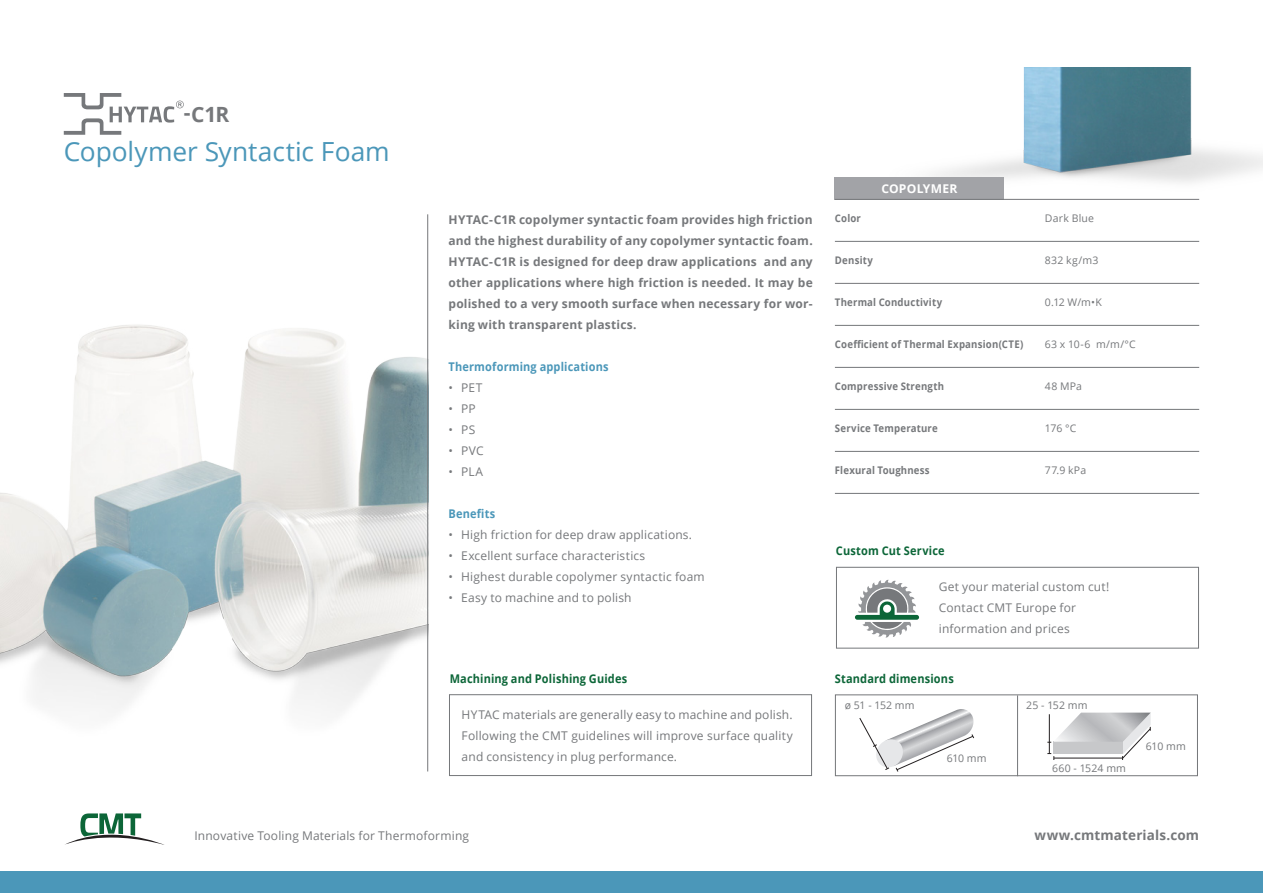
<style>
.page{position:relative;width:1263px;height:893px;background:#fff}
.page>*{position:absolute;margin:0;border:0;box-sizing:border-box;transform-origin:0 0}
.t1{font:26.4px "Open Sans";letter-spacing:-.005em;color:#4b97b9}
.t2{font:700 21px "Open Sans";color:#76787b}
.t3{font:700 13.5px "Open Sans";letter-spacing:.01em;color:#76787b}
.t4{font:700 12.15px "Open Sans";letter-spacing:.02em;color:#fff}
.t5{font:12px/21px "Open Sans";letter-spacing:.015em;color:#76787b;text-align:justify}
.t6{font:700 12px/21px "Open Sans";letter-spacing:.015em;color:#76787b;text-align:justify}
.t7{font:700 12px "Open Sans";letter-spacing:.015em;color:#0c6638;scale:.92 1}
.t8{font:700 12px "Open Sans";letter-spacing:.015em;color:#4b97b9;scale:.92 1}
.t9{font:700 10.5px "Open Sans";letter-spacing:.02em;color:#76787b;scale:.92 1}
.t10{font:10.5px "Open Sans";letter-spacing:.02em;color:#76787b}
</style>
<div class="page">
<img style="left:0;top:325px;width:428px;height:547px">
<img style="left:934px;top:67px;width:329px;height:133px">
<div style="left:835px;top:177px;width:169px;height:23px;background:#a2a3a7"></div>
<div style="left:0;top:872px;width:1263px;height:21px;background:#4b97b9"></div>
<svg style="left:64px;top:813px;width:101px;height:32px"></svg>
<svg style="left:64px;top:93px;width:120px;height:42px"></svg>
<hr style="left:835px;top:199px;width:364px;height:1px;background:#76787b">
<hr style="left:835px;top:241px;width:364px;height:1px;background:#76787b">
<hr style="left:835px;top:283px;width:364px;height:1px;background:#76787b">
<hr style="left:835px;top:325px;width:364px;height:1px;background:#76787b">
<hr style="left:835px;top:367px;width:364px;height:1px;background:#76787b">
<hr style="left:835px;top:409px;width:364px;height:1px;background:#76787b">
<hr style="left:835px;top:451px;width:364px;height:1px;background:#76787b">
<hr style="left:835px;top:493px;width:364px;height:1px;background:#76787b">
<div style="left:449px;top:694px;width:363px;height:82px;border:1px solid #76787b"></div>
<hr style="left:427px;top:214px;width:1px;height:557px;background:#76787b">
<div style="left:835px;top:694px;width:363px;height:82px;border:1px solid #76787b"></div>
<svg style="left:859px;top:709px;width:116px;height:63px"></svg>
<svg style="left:1047px;top:713px;width:104px;height:47px"></svg>
<div style="left:836px;top:567px;width:363px;height:82px;border:1px solid #76787b"></div>
<svg style="left:855px;top:580px;width:64px;height:58px"></svg>
<hr style="left:1017px;top:695px;width:1px;height:81px;background:#76787b">
<p class="t2" style="left:184px;top:99px;width:47px">-C1R</p>
<p class="t1" style="left:64px;top:133px;width:327px">Copolymer Syntactic Foam</p>
<p class="t6" style="left:448px;top:208px;width:366px">HYTAC-C1R copolymer syntactic foam provides high friction and the highest durability of any copolymer syntactic foam.<br>HYTAC-C1R is designed for deep draw applications and any other applications where high friction is needed. It may be polished to a very smooth surface when necessary for wor&shy;king with transparent plastics.</p>
<p class="t8" style="left:448px;top:358px;width:176px">Thermoforming applications</p>
<p class="t5" style="left:448px;top:376px;width:35px">• PET</p>
<p class="t5" style="left:448px;top:397px;width:29px">• PP</p>
<p class="t5" style="left:448px;top:418px;width:28px">• PS</p>
<p class="t5" style="left:448px;top:439px;width:37px">• PVC</p>
<p class="t5" style="left:448px;top:460px;width:36px">• PLA</p>
<p class="t8" style="left:448px;top:505px;width:52px">Benefits</p>
<p class="t5" style="left:448px;top:523px;width:245px">• High friction for deep draw applications.</p>
<p class="t5" style="left:448px;top:544px;width:198px">• Excellent surface characteristics</p>
<p class="t5" style="left:448px;top:565px;width:258px">• Highest durable copolymer syntactic foam</p>
<p class="t5" style="left:448px;top:586px;width:185px">• Easy to machine and to polish</p>
<p class="t7" style="left:450px;top:670px;width:195px">Machining and Polishing Guides</p>
<p class="t5" style="left:462px;top:703px;width:333px">HYTAC materials are generally easy to machine and polish.<br>Following the CMT guidelines will improve surface quality and consistency in plug performance.</p>
<p class="t4" style="left:881px;top:180px;width:78px">COPOLYMER</p>
<p class="t9" style="left:835px;top:211px;width:30px">Color</p>
<p class="t10" style="left:1045px;top:211px;width:51px">Dark Blue</p>
<p class="t9" style="left:835px;top:253px;width:43px">Density</p>
<p class="t10" style="left:1045px;top:253px;width:55px">832 kg/m3</p>
<p class="t9" style="left:835px;top:295px;width:118px">Thermal Conductivity</p>
<p class="t10" style="left:1045px;top:295px;width:58px">0.12 W/m•K</p>
<p class="t9" style="left:835px;top:337px;width:206px">Coefficient of Thermal Expansion(CTE)</p>
<p class="t10" style="left:1045px;top:337px;width:92px">63 x 10-6 m/m/°C</p>
<p class="t9" style="left:835px;top:379px;width:120px">Compressive Strength</p>
<p class="t10" style="left:1045px;top:379px;width:39px">48 MPa</p>
<p class="t9" style="left:835px;top:421px;width:113px">Service Temperature</p>
<p class="t10" style="left:1045px;top:421px;width:33px">176 °C</p>
<p class="t9" style="left:835px;top:463px;width:105px">Flexural Toughness</p>
<p class="t10" style="left:1045px;top:463px;width:43px">77.9 kPa</p>
<p class="t7" style="left:836px;top:543px;width:120px">Custom Cut Service</p>
<p class="t5" style="left:939px;top:576px;width:172px">Get your material custom cut!</p>
<p class="t5" style="left:939px;top:597px;width:139px">Contact CMT Europe for</p>
<p class="t5" style="left:939px;top:618px;width:132px">information and prices</p>
<p class="t7" style="left:835px;top:670px;width:131px">Standard dimensions</p>
<p class="t10" style="left:845px;top:698px;width:71px">ø 51 - 152 mm</p>
<p class="t10" style="left:947px;top:751px;width:41px">610 mm</p>
<p class="t10" style="left:1026px;top:698px;width:63px">25 - 152 mm</p>
<p class="t10" style="left:1052px;top:761px;width:75px">660 - 1524 mm</p>
<p class="t10" style="left:1146px;top:738px;width:41px">610 mm</p>
<p class="t5" style="left:194px;top:824px;width:276px">Innovative Tooling Materials for Thermoforming</p>
<p class="t3" style="left:1034px;top:825px;width:166px">www.cmtmaterials.com</p>
</div>
